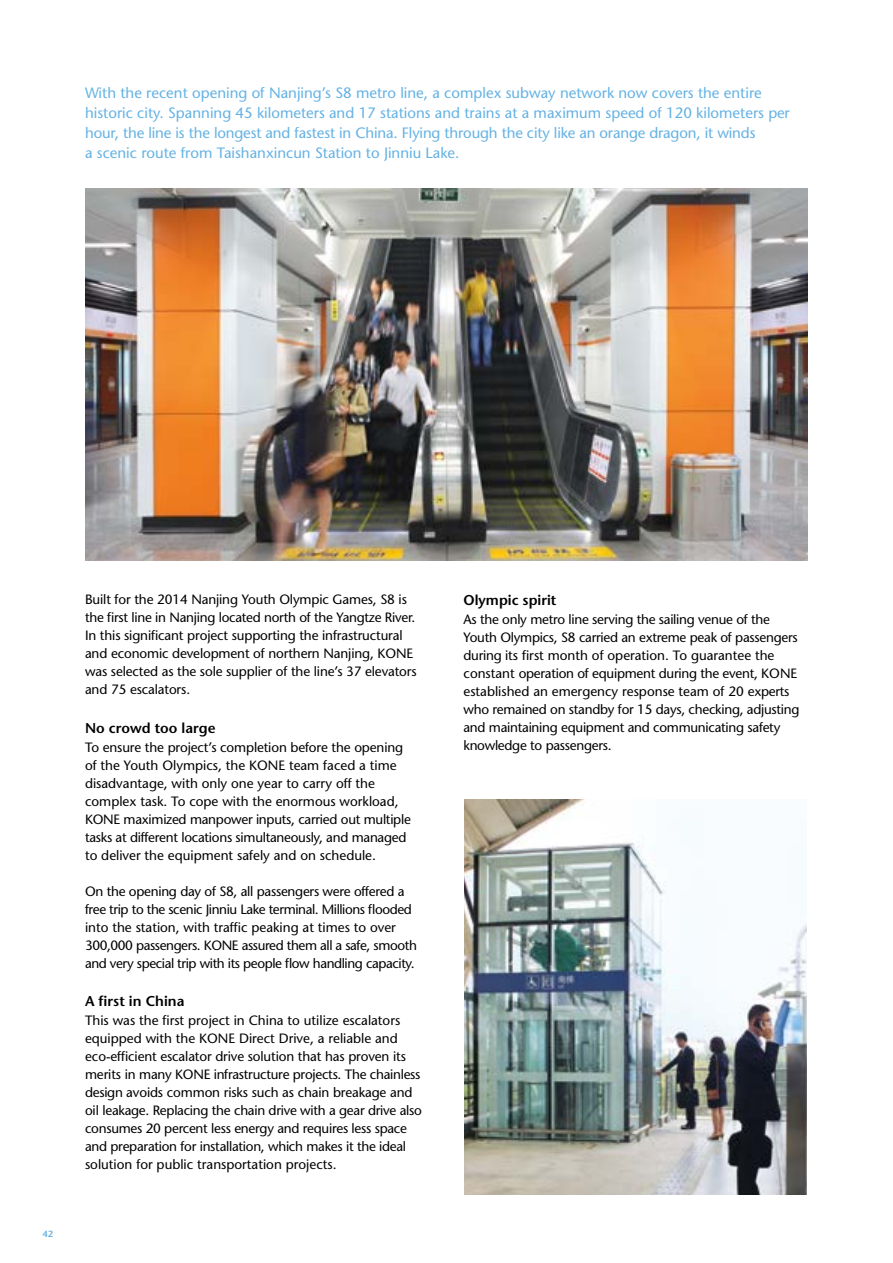
<style>
.page{position:relative;width:893px;height:1263px;background:#fff}
.page>*{position:absolute;margin:0;border:0;box-sizing:border-box;transform-origin:0 0}
.t1{font:15px/20.2px "Stone Sans";color:#65b2e4}
.t2{font:600 14.25px "Stone Sans";color:#000}
.t3{font:13.5px/18px "Stone Sans";letter-spacing:-.02em;color:#000}
.t4{font:13.5px/18px "Stone Sans";color:#000}
.t5{font:600 9px "Stone Sans";color:#65b2e4}
</style>
<div class="page">
<img style="left:85px;top:189px;width:723px;height:371px">
<img style="left:465px;top:799px;width:341px;height:396px">
<p class="t1" style="left:85px;top:82px;width:706px">With the recent opening of Nanjing’s S8 metro line, a complex subway network now covers the entire historic city. Spanning 45 kilometers and 17 stations and trains at a maximum speed of 120 kilometers per hour, the line is the longest and fastest in China. Flying through the city like an orange dragon, it winds<br>a scenic route from Taishanxincun Station to Jinniu Lake.</p>
<p class="t5" style="left:43px;top:1229px;width:12px">42</p>
<p class="t3" style="left:85px;top:591px;width:333px">Built for the 2014 Nanjing Youth Olympic Games, S8 is the first line in Nanjing located north of the Yangtze River.<br>In this significant project supporting the infrastructural and economic development of northern Nanjing, KONE was selected as the sole supplier of the line’s 37 elevators and 75 escalators.</p>
<p class="t2" style="left:85px;top:719px;width:132px">No crowd too large</p>
<p class="t4" style="left:85px;top:738px;width:327px">To ensure the project’s completion before the opening of the Youth Olympics, the KONE team faced a time disadvantage, with only one year to carry off the complex task. To cope with the enormous workload, KONE maximized manpower inputs, carried out multiple tasks at different locations simultaneously, and managed to deliver the equipment safely and on schedule.</p>
<p class="t3" style="left:85px;top:882px;width:333px">On the opening day of S8, all passengers were offered a free trip to the scenic Jinniu Lake terminal. Millions flooded into the station, with traffic peaking at times to over 300,000 passengers. KONE assured them all a safe, smooth and very special trip with its people flow handling capacity.</p>
<p class="t2" style="left:85px;top:992px;width:101px">A first in China</p>
<p class="t3" style="left:85px;top:1011px;width:338px">This was the first project in China to utilize escalators equipped with the KONE Direct Drive, a reliable and eco-efficient escalator drive solution that has proven its merits in many KONE infrastructure projects. The chainless design avoids common risks such as chain breakage and oil leakage. Replacing the chain drive with a gear drive also consumes 20 percent less energy and requires less space and preparation for installation, which makes it the ideal solution for public transportation projects.</p>
<p class="t2" style="left:463px;top:591px;width:95px">Olympic spirit</p>
<p class="t3" style="left:463px;top:610px;width:338px">As the only metro line serving the sailing venue of the Youth Olympics, S8 carried an extreme peak of passengers during its first month of operation. To guarantee the constant operation of equipment during the event, KONE established an emergency response team of 20 experts who remained on standby for 15 days, checking, adjusting and maintaining equipment and communicating safety knowledge to passengers.</p>
</div>
